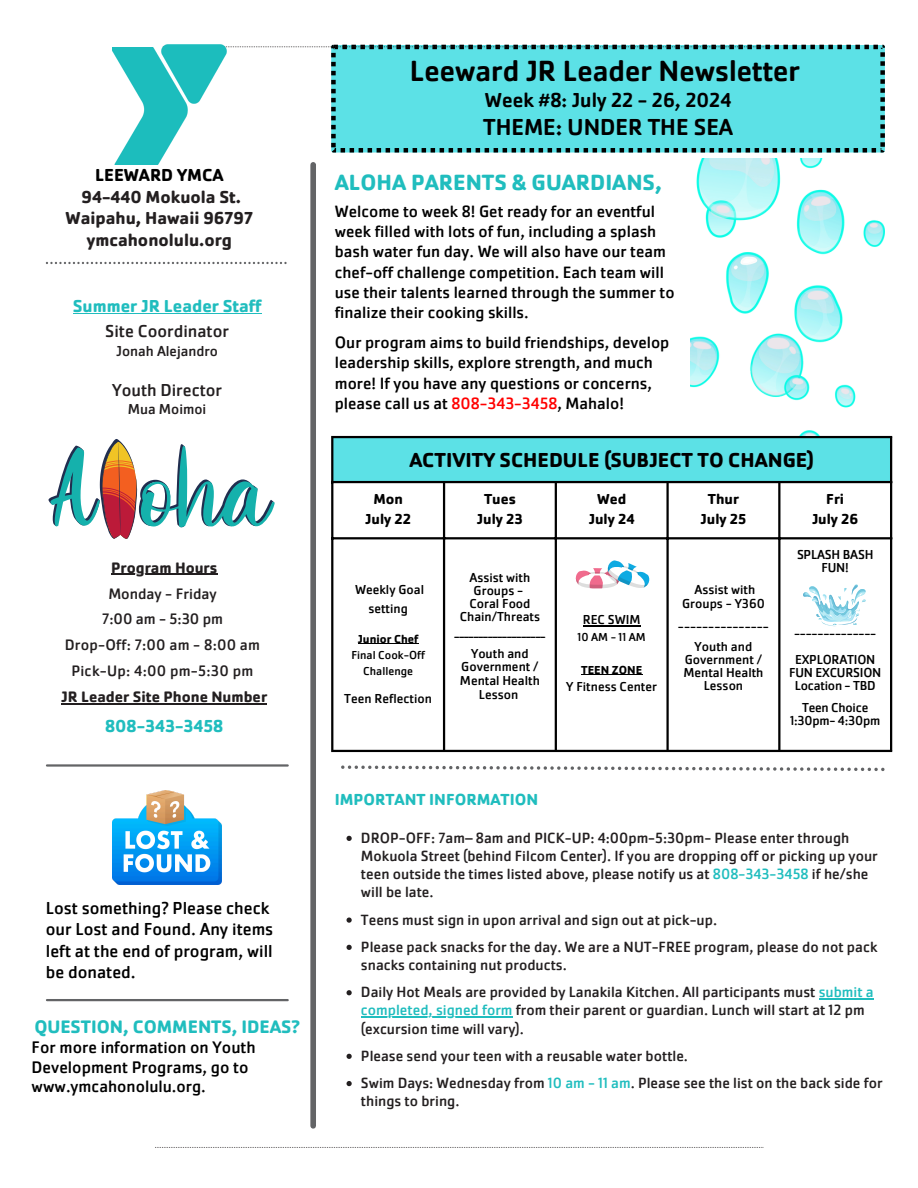
<style>
.page{position:relative;width:918px;height:1188px;background:#fff}
.page>*{position:absolute;margin:0;border:0;box-sizing:border-box;transform-origin:0 0}
.t1{font:500 30.3px "Cachet Pro";color:#000}
.t2{font:500 24px "Cachet Pro";color:#000}
.t3{font:700 22.8px "Cachet Pro";color:#20bdbe}
.t4{font:700 21px "Cachet Pro";color:#000}
.t5{font:500 21px "Cachet Pro";color:#000}
.t6{font:700 18.75px "Cachet Pro";color:#20bdbe}
.t7{font:18px/21.3px "Cachet Pro";color:#000}
.t8{font:700 18px/21.3px "Cachet Pro";color:#231f20;text-align:center}
.t9{font:700 18px/24.9px "Cachet Pro";color:#20bdbe;text-align:center}
.t10{font:18px "Cachet Pro";color:#231f20}
.t11{font:17.4px/20.2px "Cachet Pro";color:#000}
.t12{font:17.25px "Cachet Pro";color:#000}
.t13{font:16.95px/20.2px "Cachet Pro";color:#000}
.t14{font:700 16.65px "Cachet Pro";color:#20bdbe}
.t15{font:15.75px/25.8px "Cachet Pro";letter-spacing:.015em;color:#231f20;text-align:center}
.t16{font:15.3px/18.1px "Cachet Pro";color:#231f20}
.t17{font:700 15px "Cachet Pro";color:#000}
.t18{font:15px "Cachet Pro";color:#231f20}
.t19{font:13.5px/13.2px "Cachet Pro";color:#000;text-align:center}
.t20{font:12px/16.2px "Cachet Pro";color:#000;text-align:center}
.t21{font:700 12px "Cachet Pro";color:#000}
.s1{color:#000}
.s2{font-weight:400;color:#231f20}
.s3{font-weight:700}
.s4{color:#f00}
.s5{color:#20bdbe}
</style>
<div class="page">
<svg style="left:155px;top:1147px;width:608px;height:1px"></svg>
<hr style="left:47px;top:764px;width:241px;height:3px;background:#636466">
<svg style="left:46px;top:262px;width:241px;height:2px"></svg>
<div style="left:310px;top:165px;width:6px;height:961px;background:#636466"></div>
<svg style="left:331px;top:45px;width:554px;height:108px;background:#58d7db"></svg>
<div style="left:332px;top:437px;width:559px;height:45px;background:#5ce1e6"></div>
<hr style="left:358px;top:643px;width:60px;height:1px;background:#000">
<hr style="left:583px;top:625px;width:58px;height:1px;background:#000">
<hr style="left:581px;top:674px;width:61px;height:1px;background:#000">
<hr style="left:331px;top:438px;width:2px;height:312px;background:#000">
<hr style="left:443px;top:483px;width:2px;height:267px;background:#000">
<hr style="left:555px;top:483px;width:2px;height:267px;background:#000">
<hr style="left:666px;top:483px;width:3px;height:267px;background:#000">
<hr style="left:778px;top:483px;width:2px;height:267px;background:#000">
<hr style="left:890px;top:438px;width:2px;height:312px;background:#000">
<hr style="left:331px;top:436px;width:561px;height:2px;background:#000">
<hr style="left:331px;top:481px;width:561px;height:2px;background:#000">
<hr style="left:331px;top:537px;width:561px;height:2px;background:#000">
<hr style="left:331px;top:750px;width:561px;height:2px;background:#000">
<svg style="left:575px;top:560px;width:75px;height:29px"></svg>
<svg style="left:341px;top:765px;width:544px;height:6px"></svg>
<img style="left:113px;top:790px;width:109px;height:95px">
<hr style="left:47px;top:999px;width:241px;height:2px;background:#636466">
<svg style="left:227px;top:46px;width:544px;height:1px"></svg>
<img style="left:113px;top:48px;width:74px;height:117px">
<img style="left:161px;top:45px;width:66px;height:58px">
<svg style="left:49px;top:439px;width:226px;height:100px"></svg>
<svg style="left:803px;top:584px;width:63px;height:42px"></svg>
<img style="left:691px;top:159px;width:193px;height:276px">
<svg style="left:347px;top:836px;width:5px;height:5px"></svg>
<svg style="left:347px;top:918px;width:5px;height:5px"></svg>
<svg style="left:347px;top:945px;width:5px;height:5px"></svg>
<svg style="left:347px;top:990px;width:5px;height:5px"></svg>
<hr style="left:819px;top:999px;width:55px;height:1px;background:#20bdbe">
<hr style="left:361px;top:1017px;width:152px;height:1px;background:#20bdbe">
<svg style="left:347px;top:1054px;width:5px;height:5px"></svg>
<svg style="left:347px;top:1081px;width:5px;height:5px"></svg>
<hr style="left:73px;top:313px;width:188px;height:1px;background:#20bdbe">
<hr style="left:111px;top:574px;width:106px;height:1px;background:#231f20">
<hr style="left:61px;top:703px;width:68px;height:1px;background:#231f20">
<hr style="left:129px;top:703px;width:138px;height:1px;background:#231f20">
<h5 class="t8" style="left:66px;top:165px;width:189px"><span class="s1">LEEWARD YMCA<br></span>94-440 Mokuola St.<br>Waipahu, Hawaii 96797 ymcahonolulu.org</h5>
<p class="t9" style="left:73px;top:293px;width:190px">Summer JR Leader Staff<br><span class="s2">Site Coordinator</span></p>
<p class="t18" style="left:116px;top:341px;width:103px">Jonah Alejandro</p>
<p class="t10" style="left:112px;top:378px;width:112px">Youth Director</p>
<p class="t18" style="left:128px;top:400px;width:80px">Mua Moimoi</p>
<p class="t15" style="left:61px;top:554px;width:207px"><span class="s3">Program Hours<br></span>Monday - Friday<br>7:00 am - 5:30 pm<br>Drop-Off: 7:00 am - 8:00 am<br>Pick-Up: 4:00 pm-5:30 pm<br><span class="s3">JR Leader Site Phone Number</span></p>
<p class="t9" style="left:105px;top:714px;width:120px">808-343-3458</p>
<p class="t7" style="left:46px;top:897px;width:229px">Lost something? Please check our Lost and Found. Any items left at the end of program, will be donated.</p>
<p class="t6" style="left:34px;top:1015px;width:267px">QUESTION, COMMENTS, IDEAS?</p>
<p class="t11" style="left:32px;top:1037px;width:226px">For more information on Youth<br>Development Programs, go to</p>
<p class="t12" style="left:32px;top:1076px;width:176px">www.ymcahonolulu.org.</p>
<p class="t1" style="left:410px;top:52px;width:392px">Leeward JR Leader Newsletter</p>
<p class="t5" style="left:485px;top:87px;width:248px">Week #8: July 22 - 26, 2024</p>
<p class="t2" style="left:483px;top:112px;width:252px">THEME: UNDER THE SEA</p>
<p class="t3" style="left:335px;top:168px;width:329px">ALOHA PARENTS &amp; GUARDIANS,</p>
<p class="t13" style="left:335px;top:201px;width:341px">Welcome to week 8! Get ready for an eventful week filled with lots of fun, including a splash bash water fun day. We will also have our team chef-off challenge competition. Each team will use their talents learned through the summer to finalize their cooking skills.</p>
<p class="t13" style="left:335px;top:332px;width:336px">Our program aims to build friendships, develop leadership skills, explore strength, and much more! If you have any questions or concerns, please call us at <span class="s4">808-343-3458</span>, Mahalo!</p>
<p class="t4" style="left:409px;top:447px;width:406px">ACTIVITY SCHEDULE (SUBJECT TO CHANGE)</p>
<p class="t17" style="left:373px;top:489px;width:31px">Mon</p>
<p class="t17" style="left:365px;top:510px;width:47px">July 22</p>
<p class="t19" style="left:355px;top:580px;width:71px;line-height:18.8px">Weekly Goal setting</p>
<p class="t21" style="left:358px;top:631px;width:62px">Junior Chef</p>
<p class="t20" style="left:351px;top:647px;width:75px">Final Cook-Off<br>Challenge</p>
<p class="t19" style="left:344px;top:691px;width:89px">Teen Reflection</p>
<h2 class="t17" style="left:484px;top:489px;width:33px">Tues</h2>
<p class="t17" style="left:477px;top:510px;width:47px">July 23</p>
<p class="t19" style="left:469px;top:571px;width:62px">Assist with<br>Groups -</p>
<p class="t19" style="left:460px;top:597px;width:82px">Coral Food<br>Chain/Threats</p>
<p class="t19" style="left:455px;top:623px;width:92px">___________________</p>
<p class="t19" style="left:460px;top:646px;width:82px;line-height:13.8px">Youth and<br>Government /<br>Mental Health<br>Lesson</p>
<h4 class="t17" style="left:597px;top:489px;width:31px">Wed</h4>
<h1 class="t17" style="left:589px;top:510px;width:47px">July 24</h1>
<p class="t19" style="left:583px;top:613px;width:59px">REC SWIM</p>
<p class="t20" style="left:578px;top:629px;width:70px">10AM-11AM</p>
<p class="t21" style="left:581px;top:662px;width:63px">TEEN ZONE</p>
<p class="t19" style="left:566px;top:680px;width:92px">Y Fitness Center</p>
<h4 class="t17" style="left:708px;top:489px;width:33px">Thur</h4>
<h4 class="t17" style="left:701px;top:510px;width:47px">July 25</h4>
<p class="t19" style="left:682px;top:583px;width:84px">Assist with<br>Groups - Y360</p>
<p class="t19" style="left:678px;top:620px;width:93px">---------------</p>
<p class="t19" style="left:683px;top:640px;width:82px">Youth and<br>Government /<br>Mental Health<br>Lesson</p>
<h4 class="t17" style="left:826px;top:489px;width:19px">Fri</h4>
<h4 class="t17" style="left:812px;top:510px;width:48px">July 26</h4>
<p class="t19" style="left:797px;top:548px;width:78px">SPLASH BASH<br>FUN!</p>
<p class="t19" style="left:794px;top:626px;width:84px">--------------</p>
<p class="t19" style="left:789px;top:653px;width:94px">EXPLORATION<br>FUN EXCURSION</p>
<p class="t19" style="left:795px;top:679px;width:83px">Location - TBD</p>
<p class="t19" style="left:802px;top:701px;width:68px">Teen Choice</p>
<p class="t19" style="left:790px;top:714px;width:92px">1:30pm- 4:30pm</p>
<p class="t14" style="left:335px;top:789px;width:205px">IMPORTANT INFORMATION</p>
<p class="t16" style="left:361px;top:829px;width:518px">DROP-OFF: 7am– 8am and PICK-UP: 4:00pm-5:30pm- Please enter through Mokuola Street (behind Filcom Center). If you are dropping off or picking up your teen outside the times listed above, please notify us at <span class="s5">808-343-3458</span> if he/she will be late.</p>
<p class="t16" style="left:361px;top:910px;width:358px">Teens must sign in upon arrival and sign out at pick-up.</p>
<p class="t16" style="left:361px;top:938px;width:518px">Please pack snacks for the day. We are a NUT-FREE program, please do not pack snacks containing nut products.</p>
<p class="t16" style="left:361px;top:983px;width:514px">Daily Hot Meals are provided by Lanakila Kitchen. All participants must <span class="s5">submit a</span></p>
<p class="t16" style="left:361px;top:1001px;width:505px"><span class="s5">completed, signed form</span> from their parent or guardian. Lunch will start at 12 pm (excursion time will vary).</p>
<p class="t16" style="left:361px;top:1042px;width:523px;line-height:27.3px">Please send your teen with a reusable water bottle.<br>Swim Days: Wednesday from <span class="s5">10 am - 11 am</span>. Please see the list on the back side for</p>
<p class="t16" style="left:361px;top:1092px;width:100px">things to bring.</p>
</div>
